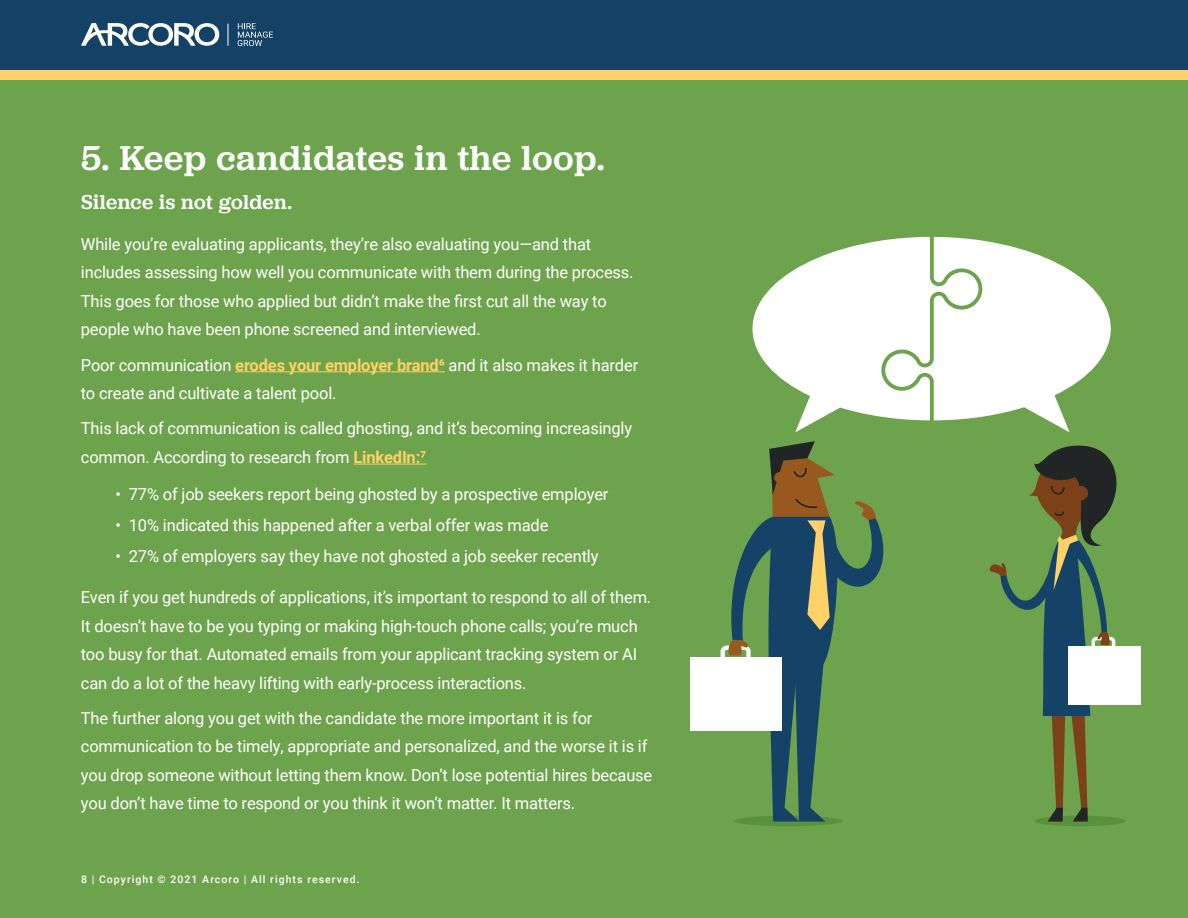
<style>
.page{position:relative;width:1188px;height:918px;background:#6da34d}
.page>*{position:absolute;margin:0;border:0;box-sizing:border-box;transform-origin:0 0}
.Blue_Section_Header{font:500 36px "Jubilat";letter-spacing:.025em;color:#fff}
.Green_subsection{font:500 21px "Jubilat";letter-spacing:.015em;color:#fff}
.Body_Style_1{font:16.5px/28.5px "Roboto";letter-spacing:-.01em;color:#fff}
.Bullet_long_text{font:16.5px "Roboto";letter-spacing:-.01em;color:#fff}
.t1{font:500 10.5px "Roboto";letter-spacing:.1em;color:#fff}
.s1{font-weight:700;color:#ffd166}
</style>
<div class="page">
<div style="left:734px;top:816px;width:109px;height:10px;background:#5a913c;border-radius:50%"></div>
<svg style="left:753px;top:240px;width:132px;height:192px;fill:#fff"></svg>
<svg style="left:885px;top:237px;width:226px;height:195px;fill:#fff"></svg>
<svg style="left:1034px;top:816px;width:92px;height:10px"></svg>
<div style="left:1068px;top:646px;width:72px;height:59px;background:#fff"></div>
<svg style="left:989px;top:445px;width:137px;height:376px"></svg>
<div style="left:690px;top:657px;width:92px;height:74px;background:#fff"></div>
<svg style="left:721px;top:441px;width:163px;height:381px"></svg>
<div style="left:0;top:69px;width:1188px;height:11px;background:#ffd166"></div>
<div style="left:0;top:0;width:1188px;height:69px;background:#144266"></div>
<svg style="left:238px;top:23px;width:35px;height:23px"></svg>
<svg style="left:227px;top:24px;width:1px;height:21px"></svg>
<svg style="left:81px;top:23px;width:138px;height:23px"></svg>
<hr style="left:235px;top:371px;width:210px;height:1px;background:#ffd166">
<hr style="left:353px;top:464px;width:73px;height:1px;background:#ffd166">
<p class="Blue_Section_Header" style="left:81px;top:135px;width:525px">5. Keep candidates in the loop.</p>
<p class="Green_subsection" style="left:81px;top:188px;width:213px">Silence is not golden.</p>
<p class="Body_Style_1" style="left:81px;top:229px;width:554px">While you’re evaluating applicants, they’re also evaluating you—and that includes assessing how well you communicate with them during the process.<br>This goes for those who applied but didn’t make the first cut all the way to people who have been phone screened and interviewed.</p>
<p class="Body_Style_1" style="left:81px;top:350px;width:559px">Poor communication <span class="s1">erodes your employer brand6</span> and it also makes it harder to create and cultivate a talent pool.</p>
<p class="Body_Style_1" style="left:81px;top:414px;width:553px">This lack of communication is called ghosting, and it’s becoming increasingly common. According to research from <span class="s1">LinkedIn:7</span></p>
<p class="Bullet_long_text" style="left:115px;top:483px;width:495px">• 77% of job seekers report being ghosted by a prospective employer</p>
<p class="Bullet_long_text" style="left:115px;top:514px;width:435px">• 10% indicated this happened after a verbal offer was made</p>
<p class="Bullet_long_text" style="left:115px;top:544px;width:485px">• 27% of employers say they have not ghosted a job seeker recently</p>
<p class="Body_Style_1" style="left:81px;top:582px;width:572px">Even if you get hundreds of applications, it’s important to respond to all of them.<br>It doesn’t have to be you typing or making high-touch phone calls; you’re much too busy for that. Automated emails from your applicant tracking system or AI can do a lot of the heavy lifting with early-process interactions.</p>
<p class="Body_Style_1" style="left:81px;top:703px;width:573px">The further along you get with the candidate the more important it is for communication to be timely, appropriate and personalized, and the worse it is if you drop someone without letting them know. Don’t lose potential hires because you don’t have time to respond or you think it won’t matter. It matters.</p>
<p class="t1" style="left:81px;top:872px;width:280px">8 | Copyright © 2021 Arcoro | All rights reserved.</p>
</div>
